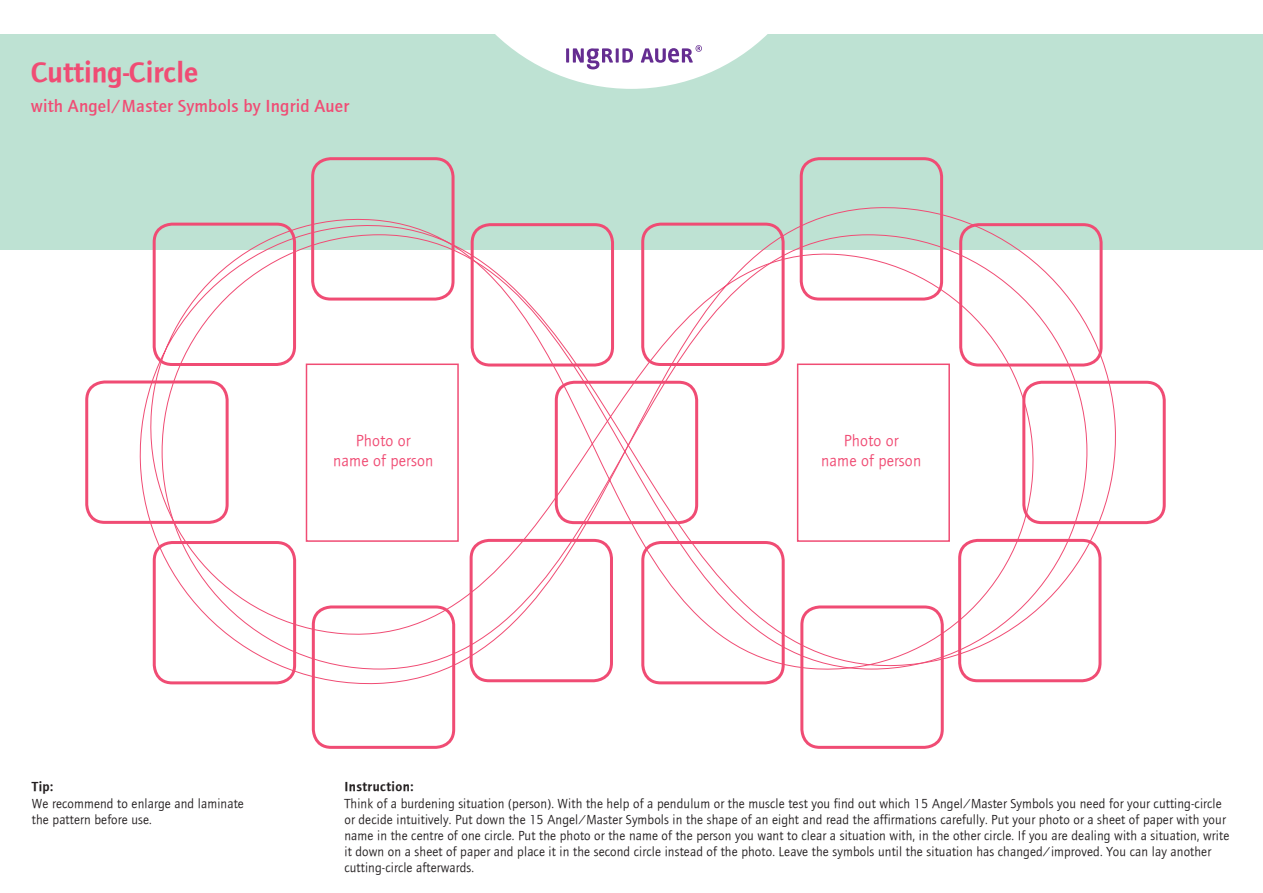
<style>
.page{position:relative;width:1263px;height:893px;background:#fff}
.page>*{position:absolute;margin:0;border:0;box-sizing:border-box;transform-origin:0 0}
.t1{font:29.55px "Foundry Journal Demi";color:#f04c74}
.t2{font:500 18px "Foundry Journal";letter-spacing:.01em;color:#f04c74}
.t3{font:16.5px/19.8px "Foundry Journal";letter-spacing:.01em;color:#f04c74;text-align:center}
.t4{font:13.5px/16.2px "Foundry Journal";letter-spacing:.01em;color:#231f20}
.t5{font:13.5px "Foundry Journal Demi";letter-spacing:.03em;color:#231f20}
</style>
<div class="page">
<div style="left:0;top:34px;width:1263px;height:215px;background:#bee2d3"></div>
<svg style="left:495px;top:34px;width:273px;height:55px"></svg>
<svg style="left:136px;top:203px;width:985px;height:485px"></svg>
<svg style="left:161px;top:234px;width:927px;height:436px"></svg>
<div style="left:306px;top:364px;width:153px;height:178px;border:2px solid #f04c74"></div>
<div style="left:797px;top:364px;width:153px;height:178px;border:2px solid #f04c74"></div>
<div style="left:641px;top:223px;width:144px;height:143px;border:3px solid #f04c74;border-radius:18px"></div>
<div style="left:800px;top:157px;width:143px;height:144px;border:3px solid #f04c74;border-radius:18px"></div>
<div style="left:959px;top:223px;width:143px;height:143px;border:3px solid #f04c74;border-radius:18px"></div>
<div style="left:1022px;top:381px;width:144px;height:143px;border:3px solid #f04c74;border-radius:18px"></div>
<div style="left:958px;top:539px;width:143px;height:143px;border:3px solid #f04c74;border-radius:18px"></div>
<div style="left:800px;top:605px;width:144px;height:144px;border:3px solid #f04c74;border-radius:18px"></div>
<div style="left:641px;top:541px;width:144px;height:143px;border:3px solid #f04c74;border-radius:18px"></div>
<div style="left:555px;top:381px;width:143px;height:143px;border:3px solid #f04c74;border-radius:18px"></div>
<div style="left:153px;top:223px;width:143px;height:143px;border:3px solid #f04c74;border-radius:18px"></div>
<div style="left:311px;top:157px;width:143px;height:144px;border:3px solid #f04c74;border-radius:18px"></div>
<div style="left:471px;top:223px;width:143px;height:143px;border:3px solid #f04c74;border-radius:18px"></div>
<div style="left:470px;top:539px;width:143px;height:143px;border:3px solid #f04c74;border-radius:18px"></div>
<div style="left:312px;top:605px;width:143px;height:144px;border:3px solid #f04c74;border-radius:18px"></div>
<div style="left:153px;top:541px;width:143px;height:143px;border:3px solid #f04c74;border-radius:18px"></div>
<div style="left:85px;top:380px;width:144px;height:144px;border:3px solid #f04c74;border-radius:18px"></div>
<h1 class="t1" style="left:31px;top:55px;width:169px">Cutting-Circle</h1>
<h2 class="t2" style="left:31px;top:96px;width:320px">with Angel/Master Symbols by Ingrid Auer</h2>
<p class="t3" style="left:333px;top:431px;width:101px">Photo or<br>name of person</p>
<p class="t3" style="left:821px;top:431px;width:101px">Photo or<br>name of person</p>
<p class="t5" style="left:32px;top:779px;width:23px">Tip:</p>
<p class="t4" style="left:32px;top:795px;width:213px">We recommend to enlarge and laminate the pattern before use.</p>
<p class="t5" style="left:344px;top:779px;width:70px">Instruction:</p>
<p class="t4" style="left:344px;top:795px;width:886px">Think of a burdening situation (person). With the help of a pendulum or the muscle test you find out which 15 Angel/Master Symbols you need for your cutting-circle or decide intuitively. Put down the 15 Angel/Master Symbols in the shape of an eight and read the affirmations carefully. Put your photo or a sheet of paper with your name in the centre of one circle. Put the photo or the name of the person you want to clear a situation with, in the other circle. If you are dealing with a situation, write it down on a sheet of paper and place it in the second circle instead of the photo. Leave the symbols until the situation has changed/improved. You can lay another cutting-circle afterwards.</p>
</div>
